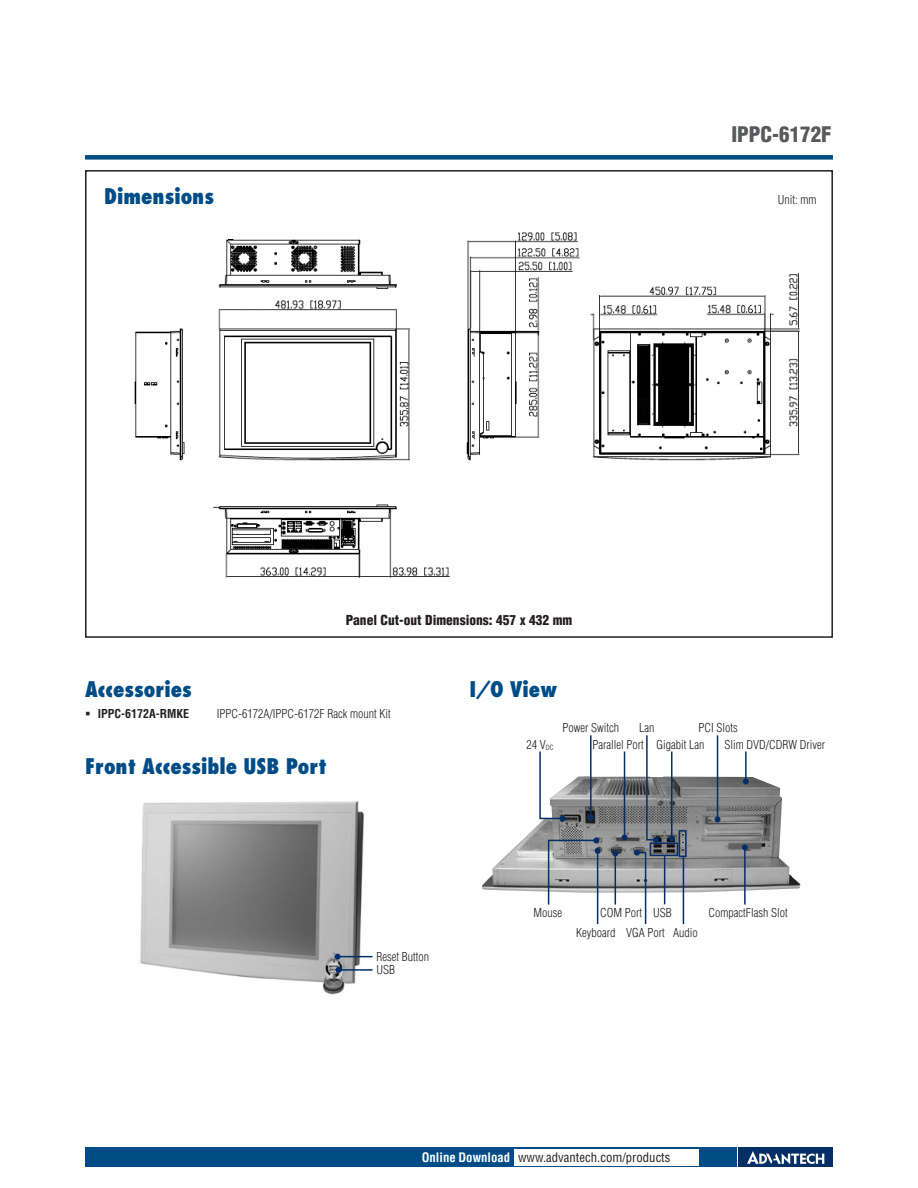
<style>
.page{position:relative;width:918px;height:1188px;background:#fff}
.page>*{position:absolute;margin:0;border:0;box-sizing:border-box;transform-origin:0 0}
.t1{font:800 condensed 21px "Futura";color:#004c86}
.t2{font:900 condensed 21px "Helvetica";color:#58595b}
.t3{font:900 condensed 13.5px "Helvetica";color:#231f20}
.t4{font:condensed 12.75px "Helvetica";color:#231f20}
.t5{font:300 condensed 12px/16.2px "Helvetica";color:#231f20}
.t6{font:700 condensed 12px "Helvetica";color:#231f20}
.s1{font-weight:700;color:#fff}
</style>
<div class="page">
<div style="left:85px;top:1147px;width:651px;height:20px;background:#004c86"></div>
<div style="left:738px;top:1147px;width:95px;height:20px;background:#072f67"></div>
<svg style="left:747px;top:1151px;width:77px;height:13px"></svg>
<div style="left:514px;top:1149px;width:184px;height:16px;background:#fff"></div>
<div style="left:85px;top:155px;width:748px;height:5px;background:#004c86"></div>
<div style="left:85px;top:170px;width:748px;height:468px;border:2px solid #231f20"></div>
<img style="left:482px;top:776px;width:318px;height:117px">
<hr style="left:717px;top:735px;width:1px;height:84px;background:#072f67">
<svg style="left:715px;top:816px;width:6px;height:6px"></svg>
<hr style="left:671px;top:752px;width:1px;height:87px;background:#072f67">
<svg style="left:669px;top:836px;width:6px;height:6px"></svg>
<svg style="left:645px;top:735px;width:14px;height:108px"></svg>
<hr style="left:624px;top:752px;width:1px;height:85px;background:#072f67">
<svg style="left:622px;top:834px;width:6px;height:6px"></svg>
<hr style="left:590px;top:735px;width:2px;height:82px;background:#072f67">
<svg style="left:588px;top:814px;width:6px;height:6px"></svg>
<hr style="left:597px;top:851px;width:1px;height:73px;background:#072f67">
<svg style="left:634px;top:850px;width:13px;height:75px"></svg>
<div style="left:650px;top:842px;width:28px;height:14px;border:2px solid #072f67"></div>
<div style="left:679px;top:830px;width:8px;height:27px;border:2px solid #072f67"></div>
<hr style="left:744px;top:847px;width:2px;height:58px;background:#072f67">
<svg style="left:742px;top:844px;width:6px;height:6px"></svg>
<svg style="left:547px;top:837px;width:54px;height:69px"></svg>
<hr style="left:615px;top:853px;width:1px;height:52px;background:#072f67">
<svg style="left:612px;top:850px;width:6px;height:6px"></svg>
<hr style="left:664px;top:856px;width:1px;height:48px;background:#072f67">
<hr style="left:683px;top:856px;width:1px;height:68px;background:#072f67">
<svg style="left:539px;top:751px;width:27px;height:70px"></svg>
<img style="left:134px;top:232px;width:666px;height:346px">
<img style="left:140px;top:801px;width:227px;height:194px">
<hr style="left:338px;top:956px;width:35px;height:1px;background:#072f67">
<svg style="left:335px;top:954px;width:6px;height:6px"></svg>
<hr style="left:338px;top:969px;width:35px;height:2px;background:#072f67">
<svg style="left:335px;top:967px;width:6px;height:6px"></svg>
<hr style="left:745px;top:752px;width:2px;height:29px;background:#072f67">
<svg style="left:743px;top:778px;width:6px;height:6px"></svg>
<h1 class="t2" style="left:731px;top:121px;width:102px">IPPC-6172F</h1>
<h1 class="t1" style="left:104px;top:183px;width:111px">Dimensions</h1>
<p class="t5" style="left:778px;top:191px;width:40px">Unit: mm</p>
<p class="t3" style="left:346px;top:612px;width:228px">Panel Cut-out Dimensions: 457 x 432 mm</p>
<h1 class="t1" style="left:85px;top:676px;width:108px">Accessories</h1>
<p class="t6" style="left:85px;top:706px;width:106px">▪ IPPC-6172A-RMKE</p>
<p class="t5" style="left:217px;top:705px;width:175px">IPPC-6172A/IPPC-6172F Rack mount Kit</p>
<h1 class="t1" style="left:85px;top:752px;width:243px">Front Accessible USB Port</h1>
<h1 class="t1" style="left:470px;top:676px;width:89px">I/O View</h1>
<p class="t5" style="left:527px;top:736px;width:29px">24 V<sub>DC</sub></p>
<p class="t5" style="left:563px;top:720px;width:58px">Power Switch</p>
<p class="t5" style="left:698px;top:720px;width:41px">PCI Slots</p>
<p class="t5" style="left:592px;top:720px;width:64px;text-indent:47px">Lan<br>Parallel Port</p>
<p class="t5" style="left:656px;top:736px;width:49px">Gigabit Lan</p>
<p class="t5" style="left:725px;top:736px;width:102px">Slim DVD/CDRW Driver</p>
<p class="t5" style="left:377px;top:950px;width:54px;line-height:13.4px">Reset Button<br>USB</p>
<p class="t5" style="left:534px;top:905px;width:30px">Mouse</p>
<p class="t5" style="left:626px;top:903px;width:40px;line-height:19.5px;text-indent:-26px">COM Port<br>VGA Port</p>
<p class="t5" style="left:653px;top:905px;width:20px">USB</p>
<p class="t5" style="left:576px;top:924px;width:41px">Keyboard</p>
<p class="t5" style="left:673px;top:924px;width:26px">Audio</p>
<p class="t5" style="left:708px;top:905px;width:81px">CompactFlash Slot</p>
<p class="t4" style="left:422px;top:1150px;width:250px"><span class="s1">Online Download</span> www.advantech.com/products</p>
</div>
